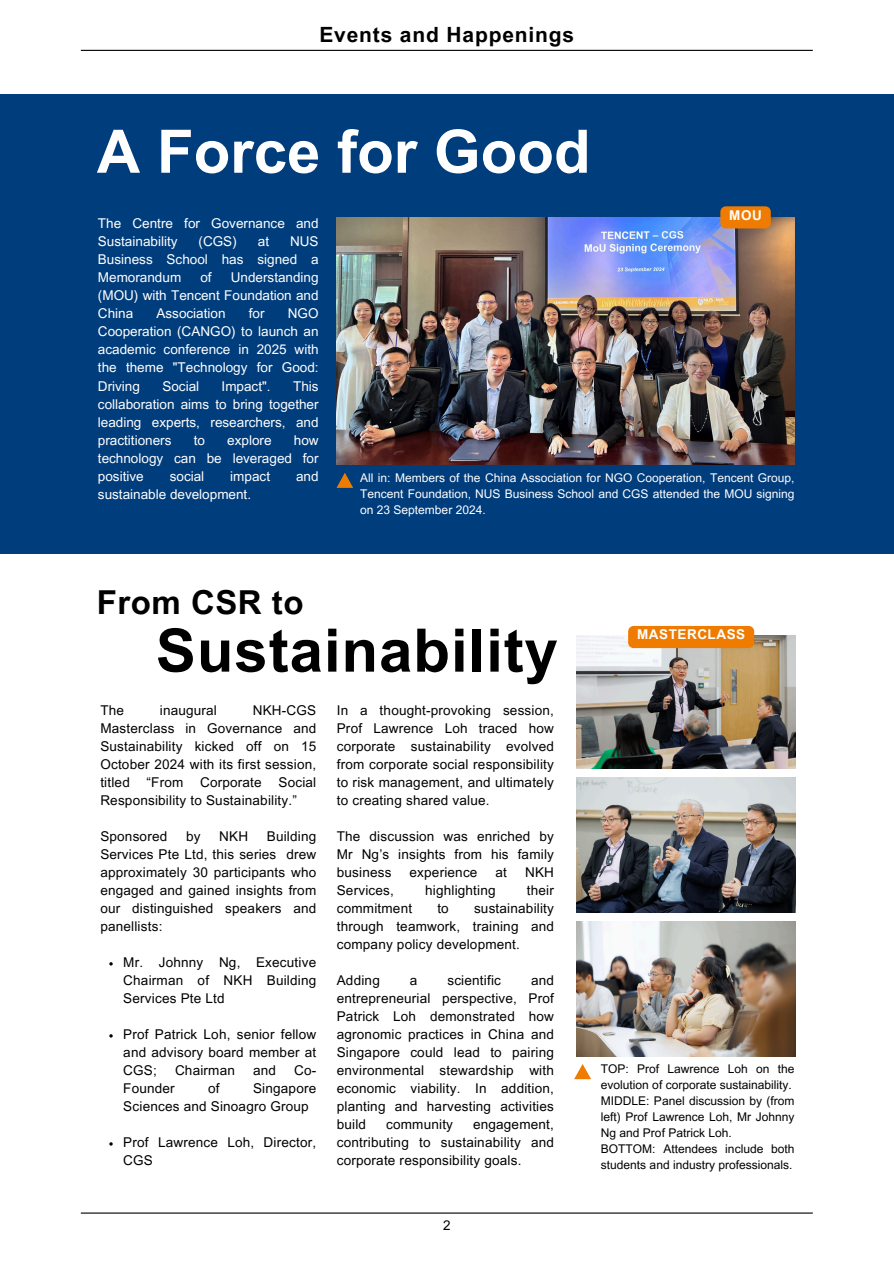
<style>
.page{position:relative;width:894px;height:1264px;background:#fff}
.page>*{position:absolute;margin:0;border:0;box-sizing:border-box;transform-origin:0 0}
.t1{font:700 60px "Arial MT Pro";letter-spacing:.015em;color:#000}
.t2{font:700 60px "Arial MT Pro";color:#fff}
.t3{font:700 33px "Arial MT Pro";letter-spacing:.015em;color:#000}
.t4{font:700 21px "Arial MT Pro";letter-spacing:.04em;color:#000}
.t5{font:13.5px/18px "Arial MT Pro";letter-spacing:.015em;color:#000;text-align:justify}
.t6{font:13.5px/18px "Arial MT Pro";color:#fff;text-align:justify}
.t7{font:700 13.5px "Arial MT Pro";letter-spacing:.04em;color:#fff}
.t8{font:12px/16px "Arial MT Pro";color:#000}
.t9{font:12px/16px "Arial MT Pro";color:#fff;text-align:justify}
</style>
<div class="page">
<hr style="left:81px;top:50px;width:731px;height:1px;background:#000">
<hr style="left:81px;top:1212px;width:731px;height:1px;background:#000">
<div style="left:0;top:94px;width:893px;height:459px;background:#003d7c"></div>
<img style="left:336px;top:217px;width:458px;height:247px">
<svg style="left:336px;top:472px;width:17px;height:16px"></svg>
<svg style="left:109px;top:962px;width:4px;height:3px"></svg>
<svg style="left:109px;top:1034px;width:4px;height:3px"></svg>
<svg style="left:109px;top:1142px;width:4px;height:3px"></svg>
<svg style="left:720px;top:206px;width:50px;height:22px"></svg>
<img style="left:576px;top:636px;width:219px;height:133px">
<img style="left:576px;top:921px;width:219px;height:135px">
<img style="left:576px;top:777px;width:219px;height:135px">
<svg style="left:574px;top:1064px;width:17px;height:15px"></svg>
<div style="left:628px;top:626px;width:126px;height:22px;background:#ef7c00"></div>
<p class="t4" style="left:319px;top:27px;width:256px">Events and Happenings</p>
<p class="t2" style="left:97px;top:129px;width:495px">A Force for Good</p>
<p class="t6" style="left:98px;top:216px;width:222px">The Centre for Governance and<br>Sustainability</p>
<p class="t6" style="left:98px;top:234px;width:222px;text-indent:192px">NUS Business School has signed a Memorandum</p>
<p class="t6" style="left:198px;top:234px;width:40px">(CGS)</p>
<p class="t6" style="left:258px;top:234px;width:13px">at</p>
<p class="t6" style="left:200px;top:270px;width:13px">of</p>
<p class="t6" style="left:98px;top:270px;width:222px;text-indent:133px">Understanding (MOU) with Tencent Foundation and China</p>
<p class="t6" style="left:98px;top:306px;width:222px;text-indent:190px">NGO Cooperation (CANGO) to launch an academic conference in 2025 with the theme "Technology for Good:<br>Driving</p>
<p class="t6" style="left:156px;top:306px;width:71px">Association</p>
<p class="t6" style="left:249px;top:306px;width:17px">for</p>
<p class="t6" style="left:162px;top:378px;width:38px">Social</p>
<p class="t6" style="left:221px;top:378px;width:51px">Impact".</p>
<p class="t6" style="left:98px;top:378px;width:222px;text-indent:195px">This collaboration aims to bring together leading experts, researchers, and practitioners</p>
<p class="t6" style="left:98px;top:432px;width:222px;text-indent:196px">how technology can be leveraged for positive</p>
<p class="t6" style="left:194px;top:432px;width:13px">to</p>
<p class="t6" style="left:227px;top:432px;width:46px">explore</p>
<p class="t6" style="left:170px;top:468px;width:36px">social</p>
<p class="t6" style="left:230px;top:468px;width:41px">impact</p>
<p class="t6" style="left:296px;top:468px;width:24px">and</p>
<p class="t6" style="left:98px;top:486px;width:155px">sustainable development.</p>
<p class="t7" style="left:729px;top:210px;width:34px">MOU</p>
<p class="t9" style="left:360px;top:471px;width:435px">All in: Members of the China Association for NGO Cooperation, Tencent Group, Tencent Foundation, NUS Business School and CGS attended the MOU signing on 23 September 2024.</p>
<p class="t3" style="left:97px;top:590px;width:208px">From CSR to</p>
<p class="t1" style="left:156px;top:628px;width:403px">Sustainability</p>
<h1 class="t5" style="left:100px;top:702px;width:217px;text-indent:152px">NKH-CGS Masterclass in Governance and Sustainability kicked off on 15<br>October 2024 with its first session, titled “From Corporate Social Responsibility to Sustainability.”</h1>
<h5 class="t5" style="left:100px;top:828px;width:68px">Sponsored</h5>
<h5 class="t5" style="left:186px;top:828px;width:16px">by</h5>
<h5 class="t5" style="left:219px;top:828px;width:30px">NKH</h5>
<h1 class="t5" style="left:100px;top:702px;width:25px">The</h1>
<h1 class="t5" style="left:160px;top:702px;width:59px">inaugural</h1>
<h5 class="t5" style="left:100px;top:828px;width:217px;text-indent:166px">Building Services Pte Ltd, this series drew approximately 30 participants who engaged and gained insights from our distinguished speakers and panellists:</h5>
<h4 class="t5" style="left:123px;top:954px;width:194px">Mr. Johnny Ng, Executive Chairman of NKH Building Services Pte Ltd</h4>
<p class="t5" style="left:123px;top:1026px;width:194px">Prof Patrick Loh, senior fellow and advisory board member at CGS;</p>
<p class="t5" style="left:175px;top:1062px;width:61px">Chairman</p>
<p class="t5" style="left:253px;top:1062px;width:24px">and</p>
<p class="t5" style="left:294px;top:1062px;width:24px">Co-</p>
<p class="t5" style="left:123px;top:1080px;width:194px;text-indent:130px">Singapore<br>Sciences and Sinoagro Group</p>
<p class="t5" style="left:123px;top:1134px;width:194px">Prof Lawrence Loh, Director,<br>CGS</p>
<p class="t5" style="left:123px;top:1080px;width:53px">Founder</p>
<p class="t5" style="left:208px;top:1080px;width:13px">of</p>
<h2 class="t5" style="left:336px;top:702px;width:219px">In a thought-provoking session, Prof Lawrence Loh traced how corporate sustainability evolved from corporate social responsibility to risk management, and ultimately to creating shared value.</h2>
<h1 class="t5" style="left:336px;top:828px;width:219px">The discussion was enriched by Mr Ng’s insights from his family business</h1>
<h1 class="t5" style="left:409px;top:864px;width:69px">experience</h1>
<h1 class="t5" style="left:495px;top:864px;width:13px">at</h1>
<h1 class="t5" style="left:525px;top:864px;width:30px">NKH</h1>
<h1 class="t5" style="left:336px;top:882px;width:59px">Services,</h1>
<h1 class="t5" style="left:425px;top:882px;width:72px">highlighting</h1>
<h1 class="t5" style="left:526px;top:882px;width:29px">their</h1>
<h1 class="t5" style="left:336px;top:900px;width:77px">commitment</h1>
<h1 class="t5" style="left:437px;top:900px;width:13px">to</h1>
<h1 class="t5" style="left:336px;top:900px;width:219px;text-indent:137px">sustainability through teamwork, training and company policy development.</h1>
<p class="t5" style="left:336px;top:972px;width:45px">Adding</p>
<p class="t5" style="left:410px;top:972px;width:9px">a</p>
<p class="t5" style="left:447px;top:972px;width:55px">scientific</p>
<p class="t5" style="left:336px;top:972px;width:219px;text-indent:194px">and entrepreneurial perspective, Prof Patrick Loh demonstrated how agronomic practices in China and Singapore could lead to pairing environmental stewardship with economic viability. In addition, planting and harvesting activities build</p>
<p class="t5" style="left:386px;top:1116px;width:68px">community</p>
<p class="t5" style="left:336px;top:1116px;width:219px;text-indent:136px">engagement, contributing to sustainability and corporate responsibility goals.</p>
<p class="t5" style="left:443px;top:1218px;width:9px">2</p>
<h4 class="t7" style="left:637px;top:629px;width:110px">MASTERCLASS</h4>
<p class="t8" style="left:600px;top:1062px;width:195px">TOP: Prof Lawrence Loh on the evolution of corporate sustainability.</p>
<p class="t8" style="left:600px;top:1094px;width:195px;text-align:justify">MIDDLE: Panel discussion by (from left) Prof Lawrence Loh, Mr Johnny Ng and Prof Patrick Loh.</p>
<p class="t8" style="left:600px;top:1142px;width:195px">BOTTOM: Attendees include both students and industry professionals.</p>
</div>
